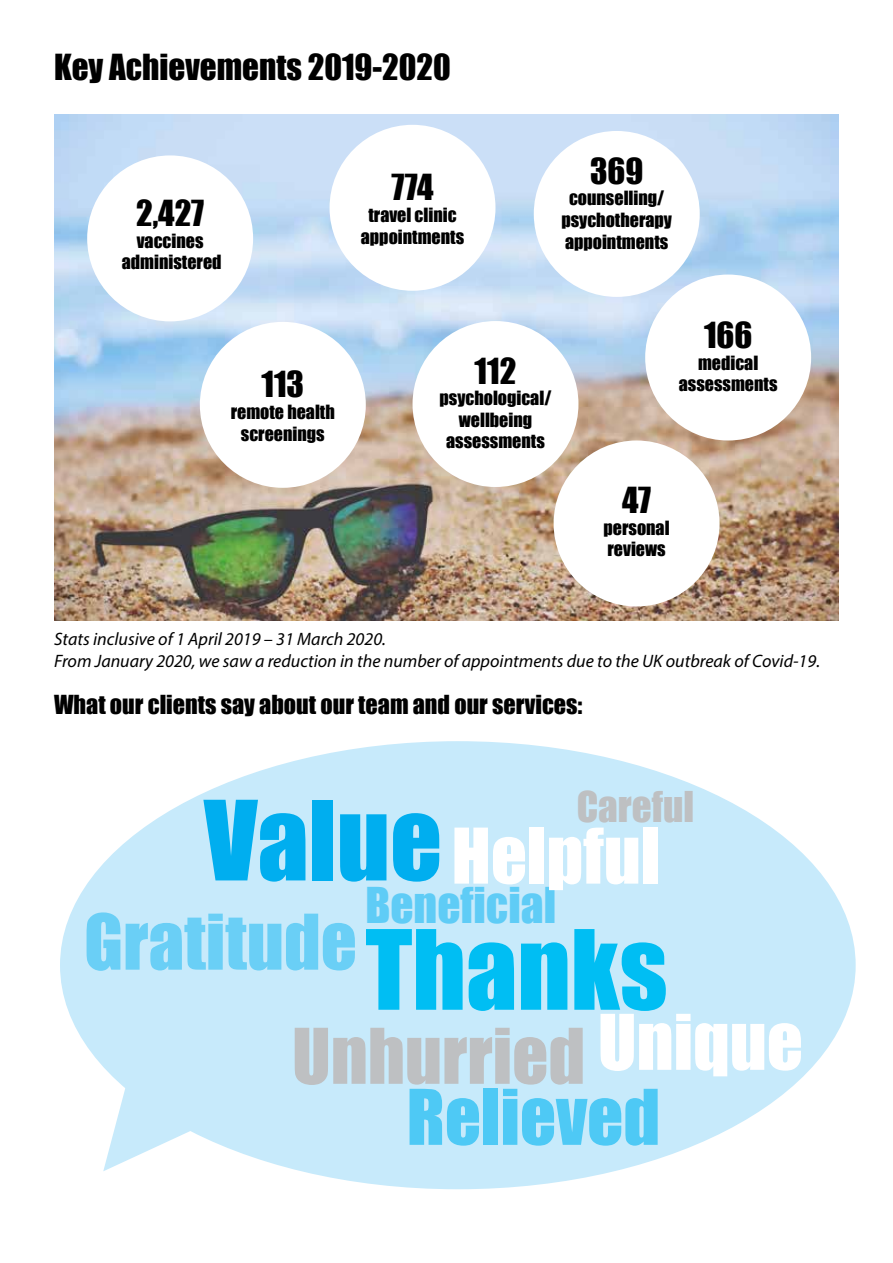
<style>
.page{position:relative;width:893px;height:1263px;background:#fff}
.page>*{position:absolute;margin:0;border:0;box-sizing:border-box;transform-origin:0 0}
.t1{font:102px "Impact";color:#00aeef}
.t2{font:70.8px "Impact";color:#6acff6}
.t3{font:70.8px "Impact";color:#fff}
.t4{font:70.8px "Impact";color:#bec0c2}
.t5{font:70.8px "Impact";color:#4ec9f5}
.t6{font:45.3px "Impact";color:#5fccf6}
.t7{font:39px "Impact";color:#bec0c2}
.t8{font:33px "Impact";color:#000}
.t9{font:24.15px "Impact";color:#000}
.t10{font:18px/21.6px "Impact";color:#000;text-align:center}
.t11{font:italic 18px/21.6px "Myriad Pro";color:#000}
.s1{font-size:102px;color:#00bef3}
</style>
<div class="page">
<img style="left:54px;top:115px;width:785px;height:506px">
<div style="left:87px;top:155px;width:166px;height:166px;background:#fff;border-radius:50%"></div>
<div style="left:330px;top:125px;width:165px;height:166px;background:#fff;border-radius:50%"></div>
<div style="left:534px;top:131px;width:166px;height:166px;background:#fff;border-radius:50%"></div>
<div style="left:200px;top:322px;width:166px;height:166px;background:#fff;border-radius:50%"></div>
<div style="left:645px;top:275px;width:166px;height:165px;background:#fff;border-radius:50%"></div>
<div style="left:412px;top:321px;width:166px;height:166px;background:#fff;border-radius:50%"></div>
<div style="left:554px;top:440px;width:165px;height:166px;background:#fff;border-radius:50%"></div>
<div style="left:60px;top:741px;width:796px;height:448px;background:#c7eafb;border-radius:50%"></div>
<svg style="left:103px;top:1067px;width:101px;height:104px"></svg>
<h3 class="t8" style="left:54px;top:42px;width:398px">Key Achievements 2019-2020</h3>
<h3 class="t8" style="left:136px;top:188px;width:70px">2,427</h3>
<p class="t10" style="left:122px;top:230px;width:101px">vaccines administered</p>
<h3 class="t8" style="left:391px;top:162px;width:44px">774</h3>
<p class="t10" style="left:361px;top:204px;width:105px">travel clinic appointments</p>
<h3 class="t8" style="left:590px;top:145px;width:55px">369</h3>
<p class="t10" style="left:561px;top:187px;width:112px">counselling/ psychotherapy appointments</p>
<h3 class="t8" style="left:704px;top:309px;width:50px">166</h3>
<p class="t10" style="left:698px;top:351px;width:62px">medical</p>
<h3 class="t8" style="left:475px;top:345px;width:43px">112</h3>
<p class="t10" style="left:440px;top:387px;width:113px">psychological/ wellbeing assessments</p>
<h3 class="t8" style="left:261px;top:359px;width:44px">113</h3>
<p class="t10" style="left:679px;top:373px;width:100px">assessments</p>
<p class="t10" style="left:231px;top:401px;width:106px">remote health screenings</p>
<h3 class="t8" style="left:622px;top:474px;width:30px">47</h3>
<p class="t10" style="left:603px;top:516px;width:68px;text-align:left">personal reviews</p>
<p class="t11" style="left:54px;top:628px;width:768px">Stats inclusive of 1 April 2019 – 31 March 2020.<br>From January 2020, we saw a reduction in the number of appointments due to the UK outbreak of Covid-19.</p>
<h3 class="t9" style="left:54px;top:686px;width:530px">What our clients say about our team and our services:</h3>
<h3 class="t7" style="left:577px;top:776px;width:119px">Careful</h3>
<h1 class="t1" style="left:204px;top:761px;width:240px">Value</h1>
<h3 class="t6" style="left:365px;top:870px;width:192px">Beneficial</h3>
<h2 class="t3" style="left:452px;top:801px;width:210px">Helpful</h2>
<h2 class="t2" style="left:84px;top:887px;width:585px">Gratitude<span class="s1">Thanks</span></h2>
<h2 class="t4" style="left:292px;top:1001px;width:295px">Unhurried</h2>
<h2 class="t3" style="left:598px;top:987px;width:207px">Unique</h2>
<h2 class="t5" style="left:407px;top:1062px;width:255px">Relieved</h2>
</div>
